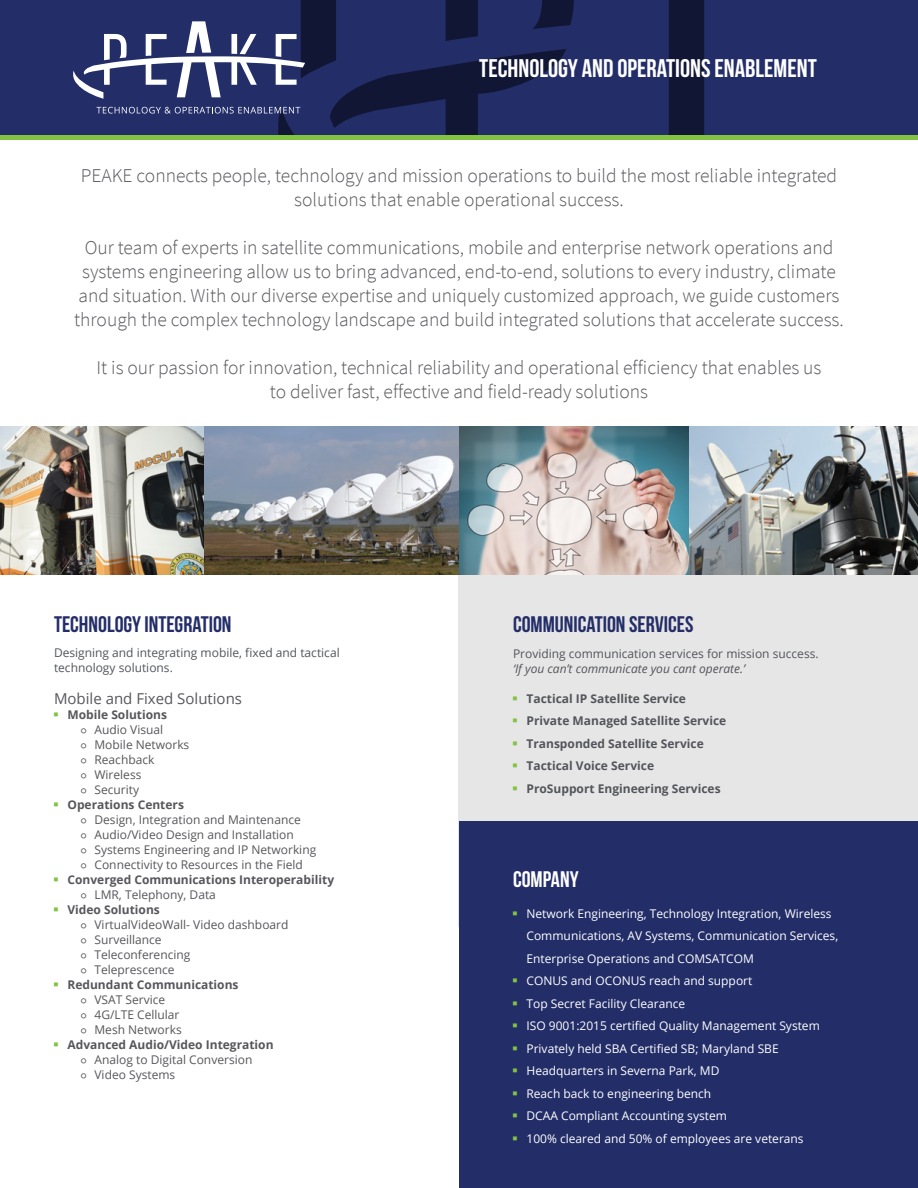
<style>
.page{position:relative;width:918px;height:1188px;background:#fff}
.page>*{position:absolute;margin:0;border:0;box-sizing:border-box;transform-origin:0 0}
.t1{font:700 25.5px "Bebas Neue";color:#fff}
.t2{font:700 22.5px "Bebas Neue";color:#232d68}
.t3{font:700 22.5px "Bebas Neue";color:#fff}
.t4{font:300 19.5px/24px "Source Sans Pro";color:#57565b;text-align:center}
.t5{font:15px "Open Sans";color:#57565b}
.t6{font:12px/22.5px "Open Sans";color:#fff}
.t7{font:12px/15px "Open Sans";color:#57565b}
.t8{font:700 12px "Open Sans";color:#57565b}
.t9{font:700 12px/22.5px "Open Sans";color:#52555b}
.t10{font:12px/15px "Open Sans";color:#52555b}
.t11{font:italic 12px "Open Sans";color:#52555b}
</style>
<div class="page">
<div style="left:0;top:119px;width:918px;height:20px;background:#82c341"></div>
<div style="left:459px;top:570px;width:459px;height:357px;background:#e7e6e6"></div>
<div style="left:0;top:0;width:918px;height:135px;background:#232d68"></div>
<div style="left:669px;top:0;width:35px;height:135px;background:#111634"></div>
<svg style="left:73px;top:0;width:501px;height:135px"></svg>
<img style="left:0;top:427px;width:918px;height:148px">
<div style="left:459px;top:822px;width:459px;height:366px;background:#232d68"></div>
<h1 class="t1" style="left:479px;top:54px;width:339px">TECHNOLOGY AND OPERATIONS ENABLEMENT</h1>
<p class="t4" style="left:81px;top:164px;width:758px">PEAKE connects people, technology and mission operations to build the most reliable integrated solutions that enable operational success.</p>
<p class="t4" style="left:74px;top:236px;width:771px">Our team of experts in satellite communications, mobile and enterprise network operations and systems engineering allow us to bring advanced, end-to-end, solutions to every industry, climate and situation. With our diverse expertise and uniquely customized approach, we guide customers through the complex technology landscape and build integrated solutions that accelerate success.</p>
<p class="t4" style="left:97px;top:356px;width:726px">It is our passion for innovation, technical reliability and operational efficiency that enables us to deliver fast, effective and field-ready solutions</p>
<p class="t2" style="left:54px;top:612px;width:179px">TECHNOLOGY INTEGRATION</p>
<p class="t2" style="left:513px;top:612px;width:182px">COMMUNICATION SERVICES</p>
<p class="t10" style="left:54px;top:645px;width:287px">Designing and integrating mobile, fixed and tactical technology solutions.</p>
<p class="t10" style="left:513px;top:645px;width:307px">Providing communication services for mission success.</p>
<p class="t11" style="left:513px;top:660px;width:234px">‘If you can’t communicate you cant operate.’</p>
<p class="t5" style="left:54px;top:689px;width:190px">Mobile and Fixed Solutions</p>
<p class="t8" style="left:68px;top:707px;width:101px">Mobile Solutions</p>
<p class="t7" style="left:94px;top:722px;width:96px">Audio Visual<br>Mobile Networks<br>Reachback<br>Wireless<br>Security</p>
<p class="t8" style="left:68px;top:797px;width:118px">Operations Centers</p>
<p class="t7" style="left:94px;top:812px;width:223px">Design, Integration and Maintenance Audio/Video Design and Installation Systems Engineering and IP Networking Connectivity to Resources in the Field</p>
<p class="t8" style="left:68px;top:872px;width:268px">Converged Communications Interoperability</p>
<p class="t7" style="left:94px;top:887px;width:123px">LMR, Telephony, Data</p>
<p class="t8" style="left:68px;top:902px;width:94px">Video Solutions</p>
<p class="t7" style="left:94px;top:917px;width:196px">VirtualVideoWall- Video dashboard<br>Surveillance<br>Teleconferencing<br>Teleprescence</p>
<p class="t8" style="left:68px;top:977px;width:173px">Redundant Communications</p>
<p class="t7" style="left:94px;top:992px;width:89px">VSAT Service<br>4G/LTE Cellular<br>Mesh Networks</p>
<p class="t8" style="left:68px;top:1037px;width:208px">Advanced Audio/Video Integration</p>
<p class="t7" style="left:94px;top:1052px;width:159px">Analog to Digital Conversion<br>Video Systems</p>
<p class="t9" style="left:527px;top:687px;width:201px">Tactical IP Satellite Service<br>Private Managed Satellite Service<br>Transponded Satellite Service<br>Tactical Voice Service<br>ProSupport Engineering Services</p>
<p class="t3" style="left:513px;top:867px;width:67px">COMPANY</p>
<p class="t6" style="left:527px;top:902px;width:313px">Network Engineering, Technology Integration, Wireless Communications, AV Systems, Communication Services, Enterprise Operations and COMSATCOM<br>CONUS and OCONUS reach and support<br>Top Secret Facility Clearance<br>ISO 9001:2015 certified Quality Management System Privately held SBA Certified SB; Maryland SBE Headquarters in Severna Park, MD<br>Reach back to engineering bench<br>DCAA Compliant Accounting system<br>100% cleared and 50% of employees are veterans</p>
</div>
